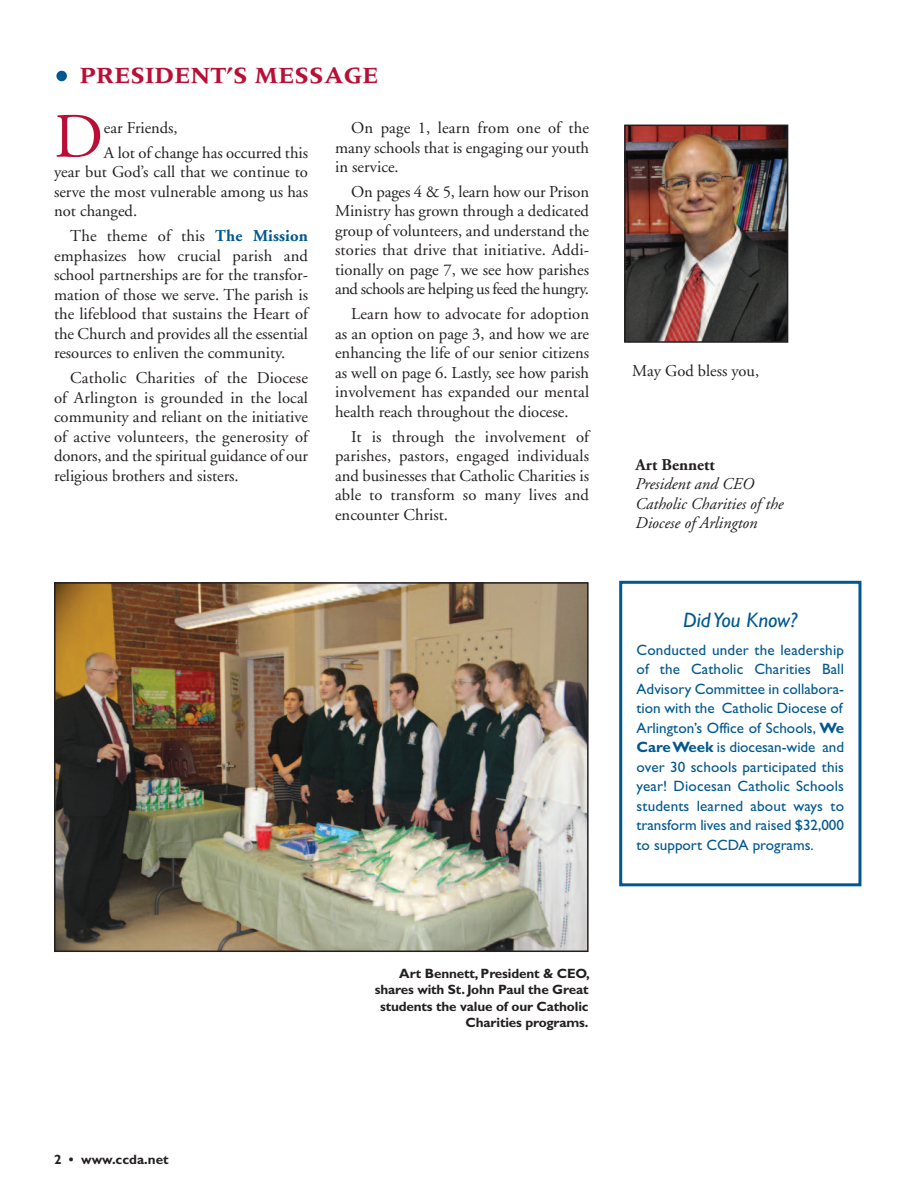
<style>
.page{position:relative;width:918px;height:1188px;background:#fff}
.page>*{position:absolute;margin:0;border:0;box-sizing:border-box;transform-origin:0 0}
.t1{font:63px "Adobe Garamond";color:#b90f36}
.t2{font:700 24px "Meridien";color:#b90f36}
.t3{font:italic 21px "Gill Sans";color:#005890}
.t4{font:16.5px/19.5px "Adobe Garamond";color:#231f20;text-align:justify}
.t5{font:italic 16.5px/19.5px "Adobe Garamond";color:#231f20}
.t6{font:700 16.5px "Adobe Garamond";color:#231f20}
.t7{font:15px/19.5px "Gill Sans";color:#005890;text-align:justify}
.t8{font:700 13.5px/16.5px "Gill Sans";letter-spacing:-.01em;color:#231f20;text-align:right}
.s1{font-weight:700;color:#005890}
.s2{font-weight:700}
</style>
<div class="page">
<div style="left:56px;top:71px;width:11px;height:10px;background:#005890;border-radius:50%"></div>
<img style="left:627px;top:128px;width:158px;height:212px">
<div style="left:624px;top:125px;width:164px;height:218px;border:2px solid #231f20"></div>
<div style="left:619px;top:581px;width:242px;height:305px;border:3px solid #005890"></div>
<img style="left:57px;top:585px;width:529px;height:364px">
<div style="left:54px;top:582px;width:535px;height:370px;border:2px solid #231f20"></div>
<h2 class="t2" style="left:80px;top:66px;width:300px">PRESIDENT’S MESSAGE</h2>
<p class="t4" style="left:104px;top:117px;width:206px;line-height:24.9px">ear Friends,<br>A lot of change has occurred this</p>
<p class="t4" style="left:54px;top:164px;width:256px">year but God’s call that we continue to serve the most vulnerable among us has not changed.</p>
<p class="t4" style="left:54px;top:228px;width:256px;text-indent:16px">The theme of this <span class="s1">The Mission </span>emphasizes how crucial parish and school partnerships are for the transfor&shy;mation of those we serve. The parish is the lifeblood that sustains the Heart of the Church and provides all the essential resources to enliven the community.</p>
<p class="t4" style="left:54px;top:370px;width:256px;text-indent:16px">Catholic Charities of the Diocese of Arlington is grounded in the local community and reliant on the initiative of active volunteers, the generosity of donors, and the spiritual guidance of our religious brothers and sisters.</p>
<h1 class="t1" style="left:54px;top:112px;width:51px">D</h1>
<p class="t4" style="left:335px;top:120px;width:256px;text-indent:16px">On page 1, learn from one of the many schools that is engaging our youth in service.</p>
<p class="t4" style="left:335px;top:183px;width:256px;text-indent:16px">On pages 4 &amp; 5, learn how our Prison Ministry has grown through a dedicated group of volunteers, and understand the stories that drive that initiative. Addi&shy;tionally on page 7, we see how parishes and schools are helping us feed the hungry.</p>
<p class="t4" style="left:335px;top:306px;width:256px;text-indent:16px">Learn how to advocate for adoption as an option on page 3, and how we are enhancing the life of our senior citizens as well on page 6. Lastly, see how parish involvement has expanded our mental health reach throughout the diocese.</p>
<p class="t4" style="left:335px;top:428px;width:256px;text-indent:16px">It is through the involvement of parishes, pastors, engaged individuals and businesses that Catholic Charities is able to transform so many lives and encounter Christ.</p>
<p class="t4" style="left:632px;top:362px;width:128px">May God bless you,</p>
<p class="t6" style="left:636px;top:458px;width:81px">Art Bennett</p>
<p class="t5" style="left:636px;top:476px;width:150px">President and CEO<br>Catholic Charities of the<br>Diocese of Arlington</p>
<p class="t3" style="left:683px;top:612px;width:116px">DidYou Know?</p>
<p class="t7" style="left:637px;top:640px;width:209px">Conducted under the leadership of the Catholic Charities Ball Advisory Committee in collabora&shy;tion with the Catholic Diocese of Arlington’s Office of Schools, <span class="s2">We CareWeek</span> is diocesan-wide and over 30 schools participated this year! Diocesan Catholic Schools students learned about ways to transform lives and raised $32,000 to support CCDA programs.</p>
<p class="t8" style="left:375px;top:966px;width:217px">Art Bennett, President &amp; CEO, shares with St. John Paul the Great students the value of our Catholic<br>Charities programs.</p>
<p class="t8" style="left:54px;top:1152px;width:116px">2 • www.ccda.net</p>
</div>
